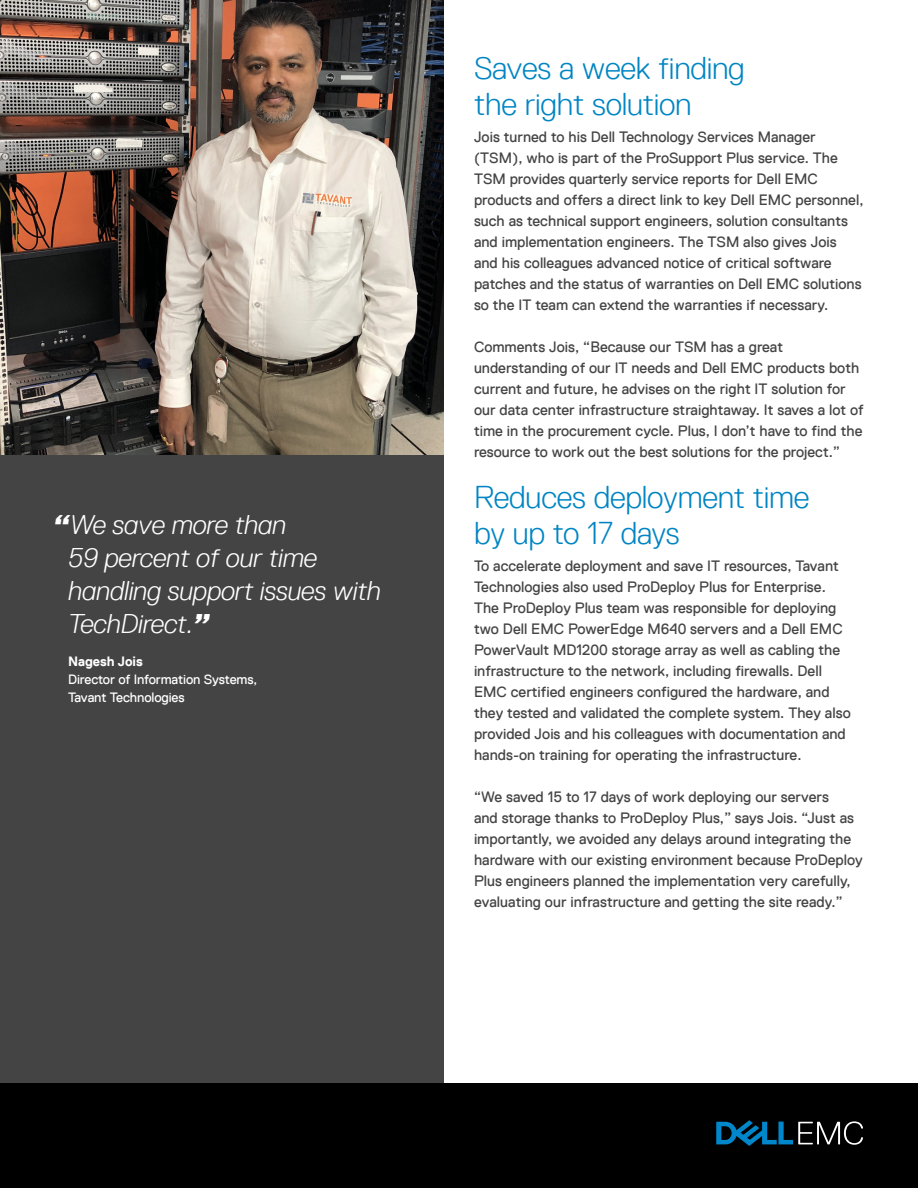
<style>
.page{position:relative;width:918px;height:1188px;background:#fff}
.page>*{position:absolute;margin:0;border:0;box-sizing:border-box;transform-origin:0 0}
.General_subhead{font:300 31.5px/36px "Dell Replica TT";letter-spacing:-.01em;color:#0085c3}
.Big_Quote{font:italic 300 27px/33px "Dell Replica TT";letter-spacing:-.01em;color:#fff}
.body{font:15px/21px "Dell Replica TT";color:#444}
.Quote_info{font:13.5px "Dell Replica TT";letter-spacing:-.01em;color:#fff}
.Quote_info-2{font:700 13.5px "Dell Replica TT";letter-spacing:-.01em;color:#fff}
.s1{font-weight:800}
</style>
<div class="page">
<div style="left:0;top:369px;width:444px;height:757px;background:#444"></div>
<img style="left:0;top:0;width:444px;height:454px">
<div style="left:0;top:1083px;width:918px;height:105px;background:#000"></div>
<svg style="left:716px;top:1120px;width:147px;height:26px"></svg>
<p class="Big_Quote" style="left:68px;top:508px;width:314px;text-indent:-15px"><span class="s1">“</span>We save more than<br>59 percent of our time handling support issues with<br>TechDirect.<span class="s1">”</span></p>
<p class="Quote_info-2" style="left:68px;top:654px;width:76px">Nagesh Jois</p>
<p class="Quote_info" style="left:68px;top:672px;width:190px">Director of Information Systems,</p>
<p class="Quote_info" style="left:68px;top:690px;width:118px">Tavant Technologies</p>
<p class="General_subhead" style="left:474px;top:50px;width:272px">Saves a week finding the right solution</p>
<p class="body" style="left:474px;top:126px;width:391px">Jois turned to his Dell Technology Services Manager (TSM), who is part of the ProSupport Plus service. The TSM provides quarterly service reports for Dell EMC products and offers a direct link to key Dell EMC personnel, such as technical support engineers, solution consultants and implementation engineers. The TSM also gives Jois and his colleagues advanced notice of critical software patches and the status of warranties on Dell EMC solutions so the IT team can extend the warranties if necessary.</p>
<p class="body" style="left:474px;top:336px;width:391px">Comments Jois, “Because our TSM has a great understanding of our IT needs and Dell EMC products both current and future, he advises on the right IT solution for our data center infrastructure straightaway. It saves a lot of time in the procurement cycle. Plus, I don’t have to find the resource to work out the best solutions for the project.”</p>
<p class="General_subhead" style="left:474px;top:479px;width:337px">Reduces deployment time by up to 17 days</p>
<p class="body" style="left:474px;top:555px;width:378px">To accelerate deployment and save IT resources, Tavant Technologies also used ProDeploy Plus for Enterprise.<br>The ProDeploy Plus team was responsible for deploying two Dell EMC PowerEdge M640 servers and a Dell EMC PowerVault MD1200 storage array as well as cabling the infrastructure to the network, including firewalls. Dell EMC certified engineers configured the hardware, and they tested and validated the complete system. They also provided Jois and his colleagues with documentation and hands-on training for operating the infrastructure.</p>
<p class="body" style="left:474px;top:786px;width:390px">“We saved 15 to 17 days of work deploying our servers<br>and storage thanks to ProDeploy Plus,” says Jois. “Just as importantly, we avoided any delays around integrating the hardware with our existing environment because ProDeploy Plus engineers planned the implementation very carefully, evaluating our infrastructure and getting the site ready.”</p>
</div>
